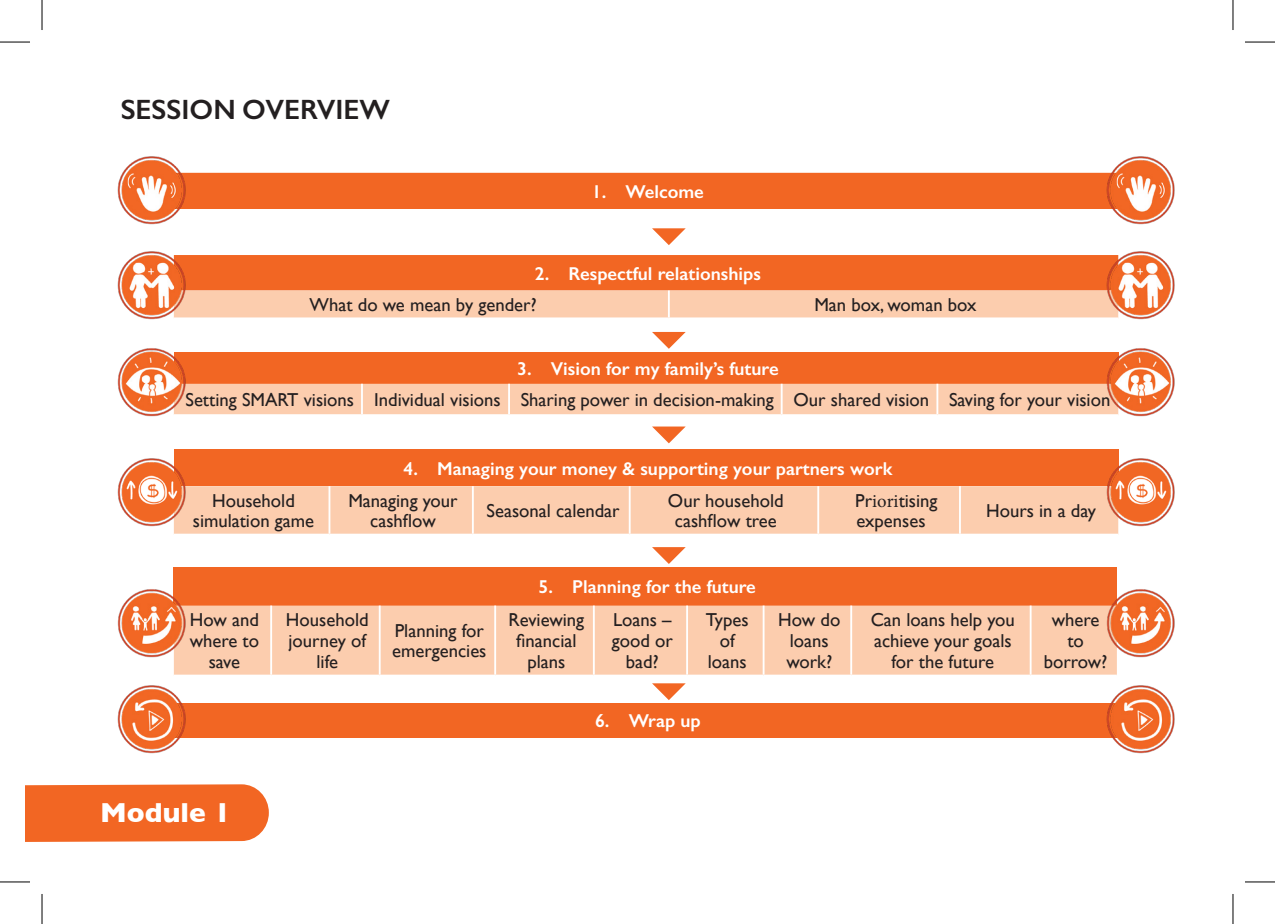
<style>
.page{position:relative;width:1275px;height:924px;background:#fff}
.page>*{position:absolute;margin:0;border:0;box-sizing:border-box;transform-origin:0 0}
.t1{font:600 28px "Gill Sans";color:#231f20}
.t2{font:700 28px "Gill Sans";color:#fff}
.bodycopy{font:18.6px/20.6px "Gill Sans";color:#231f20;text-align:center}
.t3{font:600 18.6px "Gill Sans";color:#fff}
.s1{font-family:"Minion Pro"}
</style>
<div class="page">
<div style="left:189px;top:173px;width:913px;height:117px;background:#f26623"></div>
<div style="left:174px;top:209px;width:944px;height:46px;background:#fff"></div>
<div style="left:189px;top:290px;width:913px;height:27px;background:#fccdae"></div>
<hr style="left:668px;top:290px;width:2px;height:27px;background:#fff">
<div style="left:174px;top:352px;width:944px;height:31px;background:#f26623"></div>
<div style="left:189px;top:383px;width:913px;height:31px;background:#fccdae"></div>
<hr style="left:780px;top:383px;width:2px;height:31px;background:#fff">
<hr style="left:936px;top:383px;width:2px;height:31px;background:#fff">
<hr style="left:361px;top:383px;width:2px;height:31px;background:#fff">
<hr style="left:508px;top:383px;width:2px;height:31px;background:#fff">
<div style="left:174px;top:449px;width:944px;height:37px;background:#f26623"></div>
<div style="left:174px;top:486px;width:944px;height:47px;background:#fccdae"></div>
<hr style="left:817px;top:486px;width:2px;height:47px;background:#fff">
<hr style="left:959px;top:486px;width:2px;height:47px;background:#fff">
<hr style="left:328px;top:486px;width:2px;height:47px;background:#fff">
<hr style="left:472px;top:486px;width:2px;height:47px;background:#fff">
<hr style="left:629px;top:486px;width:1px;height:47px;background:#fff">
<div style="left:174px;top:567px;width:942px;height:38px;background:#f26623"></div>
<div style="left:174px;top:605px;width:942px;height:69px;background:#fccdae"></div>
<hr style="left:686px;top:605px;width:2px;height:69px;background:#fff">
<hr style="left:762px;top:605px;width:2px;height:69px;background:#fff">
<hr style="left:850px;top:605px;width:2px;height:69px;background:#fff">
<hr style="left:1029px;top:605px;width:2px;height:69px;background:#fff">
<hr style="left:270px;top:605px;width:2px;height:69px;background:#fff">
<hr style="left:379px;top:605px;width:2px;height:69px;background:#fff">
<hr style="left:494px;top:605px;width:2px;height:69px;background:#fff">
<hr style="left:593px;top:605px;width:2px;height:69px;background:#fff">
<div style="left:174px;top:702px;width:944px;height:34px;background:#f26623"></div>
<svg style="left:652px;top:228px;width:33px;height:17px"></svg>
<svg style="left:652px;top:426px;width:33px;height:17px"></svg>
<svg style="left:652px;top:332px;width:33px;height:16px"></svg>
<svg style="left:652px;top:547px;width:33px;height:16px"></svg>
<svg style="left:652px;top:683px;width:33px;height:16px"></svg>
<img style="left:1102px;top:156px;width:73px;height:69px">
<img style="left:117px;top:156px;width:72px;height:69px">
<img style="left:1102px;top:251px;width:73px;height:69px">
<img style="left:117px;top:251px;width:72px;height:69px">
<img style="left:1102px;top:348px;width:73px;height:69px">
<img style="left:117px;top:348px;width:72px;height:69px">
<img style="left:1102px;top:453px;width:73px;height:77px">
<img style="left:117px;top:458px;width:72px;height:72px">
<img style="left:1102px;top:584px;width:73px;height:77px">
<img style="left:117px;top:584px;width:72px;height:77px">
<img style="left:1102px;top:685px;width:73px;height:69px">
<img style="left:117px;top:685px;width:72px;height:69px">
<div style="left:25px;top:784px;width:244px;height:57px;background:#f26623"></div>
<hr style="left:0;top:42px;width:30px;height:1px;background:#000">
<hr style="left:1245px;top:42px;width:30px;height:1px;background:#000">
<hr style="left:0;top:881px;width:30px;height:1px;background:#000">
<hr style="left:1245px;top:881px;width:30px;height:1px;background:#000">
<hr style="left:42px;top:0;width:1px;height:30px;background:#000">
<hr style="left:42px;top:893px;width:1px;height:30px;background:#000">
<hr style="left:1232px;top:0;width:1px;height:30px;background:#000">
<hr style="left:1232px;top:893px;width:1px;height:30px;background:#000">
<p class="t1" style="left:121px;top:93px;width:271px">SESSION OVERVIEW</p>
<p class="t3" style="left:592px;top:180px;width:113px">1. Welcome</p>
<p class="t3" style="left:535px;top:262px;width:227px">2. Respectful relationships</p>
<p class="bodycopy" style="left:310px;top:294px;width:229px">What do we mean by gender?</p>
<p class="bodycopy" style="left:814px;top:294px;width:164px">Man box, woman box</p>
<p class="t3" style="left:517px;top:357px;width:263px">3. Vision for my family’s future</p>
<p class="bodycopy" style="left:185px;top:389px;width:170px">Setting SMART visions</p>
<p class="bodycopy" style="left:374px;top:389px;width:128px">Individual visions</p>
<p class="bodycopy" style="left:521px;top:389px;width:254px">Sharing power in decision-making</p>
<p class="bodycopy" style="left:793px;top:389px;width:137px">Our shared vision</p>
<p class="bodycopy" style="left:949px;top:389px;width:163px">Saving for your vision</p>
<p class="t3" style="left:403px;top:457px;width:490px">4. Managing your money &amp; supporting your partners work</p>
<p class="bodycopy" style="left:193px;top:489px;width:123px">Household simulation game</p>
<p class="bodycopy" style="left:348px;top:489px;width:111px">Managing your cashflow</p>
<p class="bodycopy" style="left:486px;top:500px;width:135px">Seasonal calendar</p>
<p class="bodycopy" style="left:668px;top:489px;width:117px">Our household cashflow tree</p>
<p class="bodycopy" style="left:855px;top:489px;width:84px;text-align:left">Pr<span class="s1">iori</span>tising expenses</p>
<p class="bodycopy" style="left:986px;top:500px;width:111px">Hours in a day</p>
<p class="t3" style="left:538px;top:575px;width:219px">5. Planning for the future</p>
<p class="bodycopy" style="left:190px;top:609px;width:71px">How and where to save</p>
<p class="bodycopy" style="left:286px;top:609px;width:84px">Household journey of life</p>
<p class="bodycopy" style="left:392px;top:619px;width:96px;text-align:left">Planning for emergencies</p>
<p class="bodycopy" style="left:508px;top:609px;width:77px">Reviewing financial plans</p>
<p class="bodycopy" style="left:612px;top:609px;width:62px">Loans – good or bad?</p>
<p class="bodycopy" style="left:706px;top:609px;width:44px">Types of loans</p>
<p class="bodycopy" style="left:778px;top:609px;width:64px">How do loans work?</p>
<p class="bodycopy" style="left:870px;top:609px;width:146px">Can loans help you achieve your goals for the future</p>
<p class="bodycopy" style="left:1044px;top:609px;width:65px">where to borrow?</p>
<p class="t2" style="left:100px;top:789px;width:132px">Module 1</p>
<p class="t3" style="left:595px;top:709px;width:107px">6. Wrap up</p>
</div>
